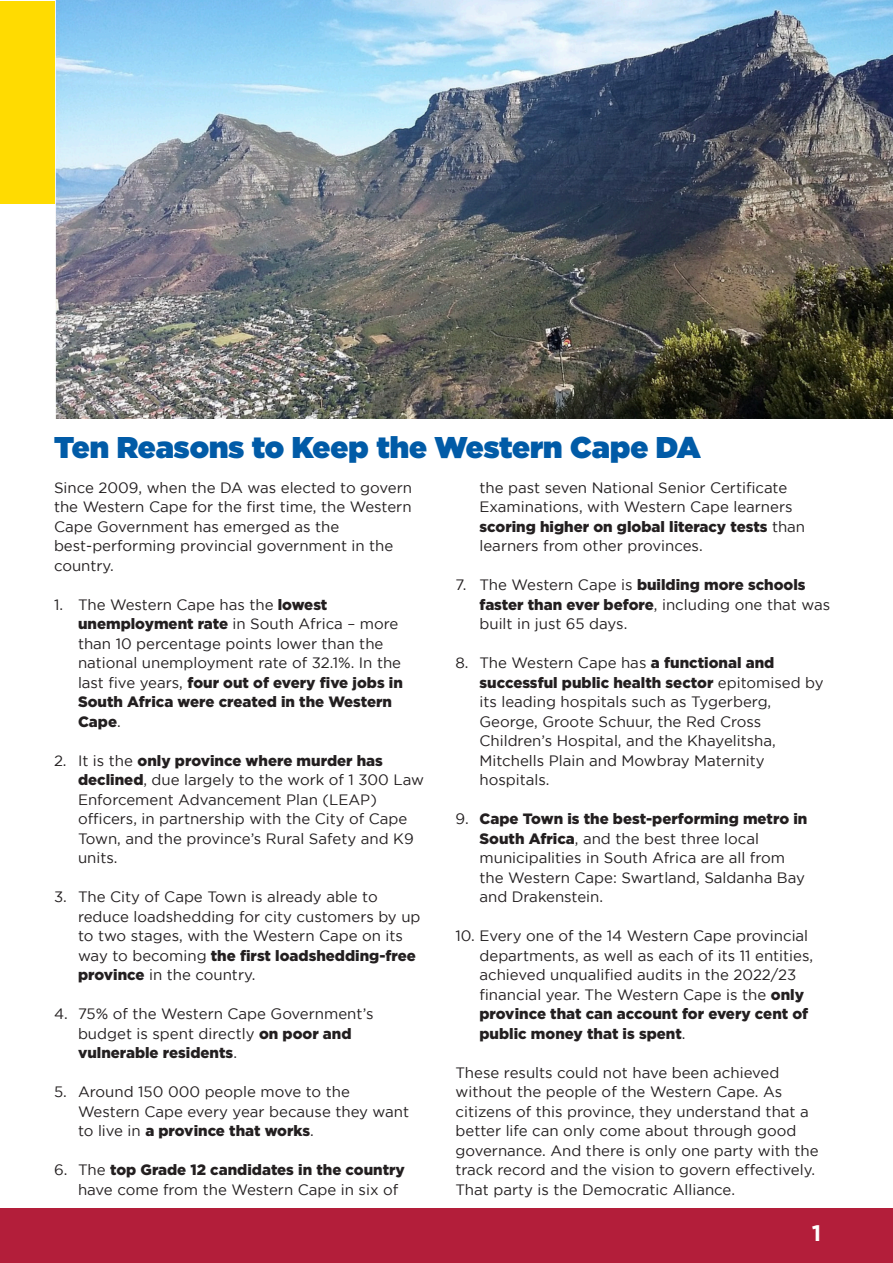
<style>
.page{position:relative;width:893px;height:1263px;background:#fff}
.page>*{position:absolute;margin:0;border:0;box-sizing:border-box;transform-origin:0 0}
.t1{font:900 30px "Gotham";color:#015ba7}
.t2{font:700 22.5px "Gotham";color:#fff}
.t3{font:15px/19.5px "Gotham";color:#231f20}
.t4{font:900 15px/19.5px "Gotham";color:#231f20}
.s1{font-weight:900}
.s2{font-weight:400}
</style>
<div class="page">
<div style="left:0;top:1209px;width:893px;height:54px;background:#b31e3a"></div>
<div style="left:1px;top:1px;width:837px;height:202px;background:#ffdb01"></div>
<img style="left:56px;top:0;width:837px;height:418px">
<p class="t1" style="left:54px;top:426px;width:648px">Ten Reasons to Keep the Western Cape DA</p>
<p class="t3" style="left:479px;top:477px;width:327px">the past seven National Senior Certificate Examinations, with Western Cape learners <span class="s1">scoring higher on global literacy tests</span> than learners from other provinces.</p>
<p class="t3" style="left:479px;top:575px;width:352px;text-indent:-24px">7. The Western Cape is <span class="s1">building more schools faster than ever before</span>, including one that was built in just 65 days.</p>
<p class="t3" style="left:455px;top:653px;width:320px">8. The Western Cape has <span class="s1">a functional and</span></p>
<p class="t3" style="left:479px;top:672px;width:346px"><span class="s1">successful public health sector</span> epitomised by its leading hospitals such as Tygerberg,<br>George, Groote Schuur, the Red Cross</p>
<p class="t3" style="left:479px;top:731px;width:298px">Children’s Hospital, and the Khayelitsha,</p>
<p class="t3" style="left:479px;top:750px;width:287px">Mitchells Plain and Mowbray Maternity</p>
<p class="t3" style="left:479px;top:770px;width:72px">hospitals.</p>
<p class="t4" style="left:479px;top:809px;width:329px;text-indent:-24px"><span class="s2">9.</span> Cape Town is the best-performing metro in<br>South Africa<span class="s2">, and the best three local</span></p>
<p class="t3" style="left:479px;top:848px;width:327px">municipalities in South Africa are all from the Western Cape: Swartland, Saldanha Bay and Drakenstein.</p>
<p class="t3" style="left:479px;top:926px;width:335px;text-indent:-24px">10. Every one of the 14 Western Cape provincial departments, as well as each of its 11 entities, achieved unqualified audits in the 2022/23 financial year. The Western Cape is the <span class="s1">only province that can account for every cent of public money that is spent</span>.</p>
<p class="t3" style="left:455px;top:1062px;width:325px">These results could not have been achieved</p>
<p class="t3" style="left:455px;top:1082px;width:328px">without the people of the Western Cape. As</p>
<p class="t3" style="left:455px;top:1101px;width:355px">citizens of this province, they understand that a better life can only come about through good</p>
<p class="t3" style="left:455px;top:1140px;width:365px">governance. And there is only one party with the track record and the vision to govern effectively.<br>That party is the Democratic Alliance.</p>
<p class="t2" style="left:812px;top:1219px;width:11px">1</p>
<p class="t3" style="left:54px;top:477px;width:360px;text-align:justify">Since 2009, when the DA was elected to govern the Western Cape for the first time, the Western Cape Government has emerged as the</p>
<p class="t3" style="left:54px;top:536px;width:341px">best-performing provincial government in the country.</p>
<p class="t3" style="left:54px;top:594px;width:275px">1. The Western Cape has the <span class="s1">lowest</span></p>
<p class="t3" style="left:78px;top:614px;width:322px"><span class="s1">unemployment rate</span> in South Africa – more than 10 percentage points lower than the</p>
<p class="t4" style="left:78px;top:653px;width:326px"><span class="s2">national unemployment rate of 32.1%. In the last five years,</span> four out of every five jobs in South Africa were created in the Western Cape<span class="s2">.</span></p>
<p class="t3" style="left:78px;top:750px;width:348px;text-indent:-24px">2. It is the <span class="s1">only province where murder has declined</span>, due largely to the work of 1 300 Law Enforcement Advancement Plan (LEAP) officers, in partnership with the City of Cape Town, and the province’s Rural Safety and K9 units.</p>
<p class="t3" style="left:54px;top:887px;width:325px">3. The City of Cape Town is already able to</p>
<p class="t3" style="left:78px;top:906px;width:344px">reduce loadshedding for city customers by up to two stages, with the Western Cape on its way to becoming <span class="s1">the first loadshedding-free province</span> in the country.</p>
<p class="t3" style="left:54px;top:1004px;width:321px;text-align:center">4. 75% of the Western Cape Government’s budget is spent directly <span class="s1">on poor and</span></p>
<p class="t4" style="left:78px;top:1043px;width:160px">vulnerable residents<span class="s2">.</span></p>
<p class="t3" style="left:54px;top:1082px;width:297px">5. Around 150 000 people move to the</p>
<p class="t3" style="left:78px;top:1101px;width:333px">Western Cape every year because they want to live in <span class="s1">a province that works</span>.</p>
<p class="t3" style="left:78px;top:1160px;width:328px;text-indent:-24px">6. The <span class="s1">top Grade 12 candidates in the country </span>have come from the Western Cape in six of</p>
</div>
